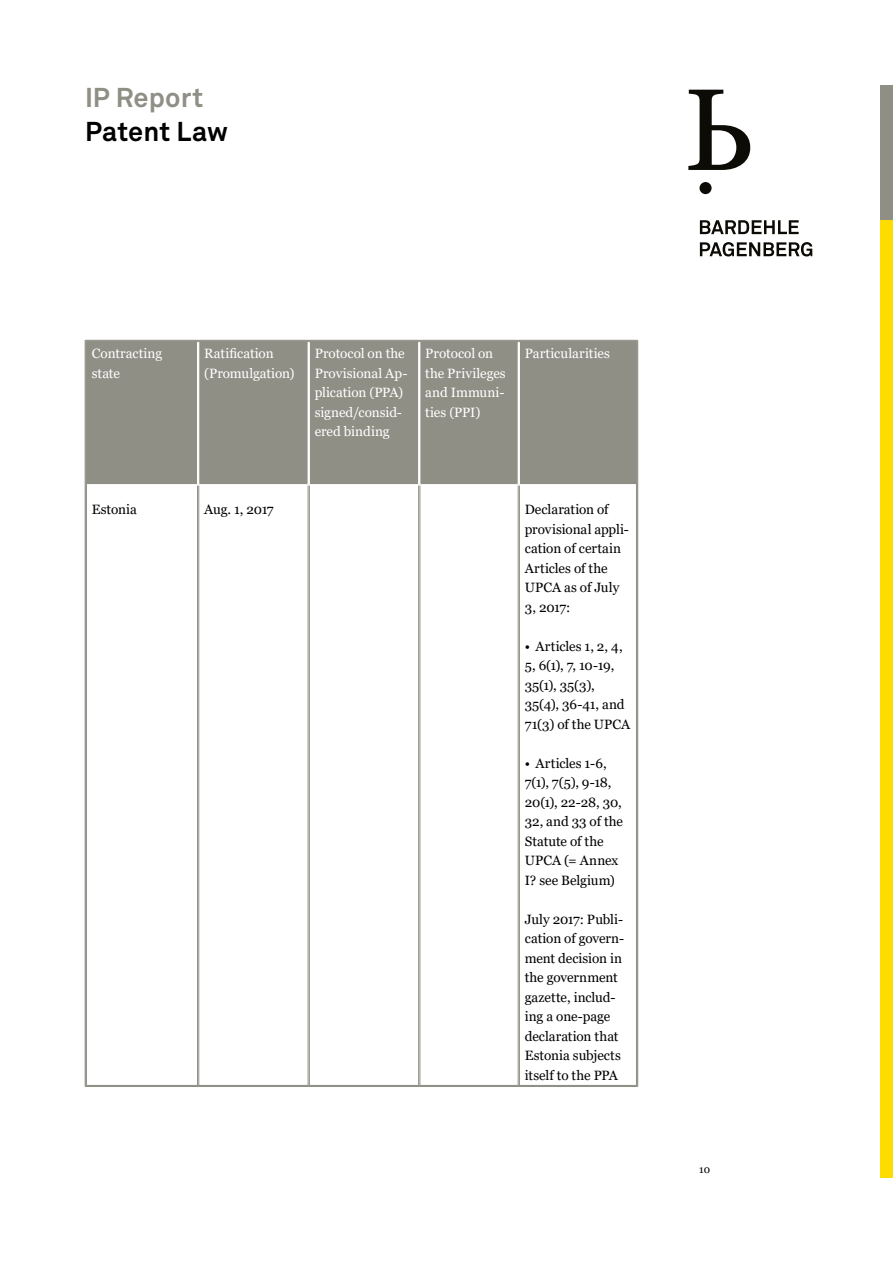
<style>
.page{position:relative;width:893px;height:1263px;background:#fff}
.page>*{position:absolute;margin:0;border:0;box-sizing:border-box;transform-origin:0 0}
.t1{font:700 27px "Akkurat Std";letter-spacing:.005em;color:#000}
.t2{font:700 27px "Akkurat Std";letter-spacing:.005em;color:#8f8f85}
.t3{font:13.5px/19.5px "Georgia";letter-spacing:-.005em;color:#000}
.t4{font:13.5px/19.5px "Georgia";color:#fff}
.t5{font:10.5px "Georgia";color:#000}
</style>
<div class="page">
<div style="left:881px;top:220px;width:12px;height:957px;background:#ffdc00"></div>
<div style="left:881px;top:85px;width:12px;height:135px;background:#8f8f85"></div>
<svg style="left:688px;top:90px;width:62px;height:80px"></svg>
<div style="left:699px;top:182px;width:13px;height:12px;background:#0d0b06;border-radius:50%"></div>
<svg style="left:700px;top:242px;width:112px;height:15px"></svg>
<svg style="left:700px;top:220px;width:99px;height:14px"></svg>
<div style="left:87px;top:342px;width:549px;height:142px;background:#8f8f85"></div>
<hr style="left:197px;top:342px;width:2px;height:142px;background:#fff">
<hr style="left:418px;top:342px;width:2px;height:142px;background:#fff">
<hr style="left:86px;top:1085px;width:112px;height:1px;background:#8f8f85">
<hr style="left:85px;top:1086px;width:113px;height:1px;background:#8f8f85">
<hr style="left:198px;top:1085px;width:111px;height:1px;background:#8f8f85">
<hr style="left:198px;top:1086px;width:111px;height:1px;background:#8f8f85">
<hr style="left:309px;top:1085px;width:110px;height:1px;background:#8f8f85">
<hr style="left:309px;top:1086px;width:110px;height:1px;background:#8f8f85">
<hr style="left:419px;top:1085px;width:100px;height:1px;background:#8f8f85">
<hr style="left:419px;top:1086px;width:100px;height:1px;background:#8f8f85">
<hr style="left:519px;top:1085px;width:118px;height:1px;background:#8f8f85">
<hr style="left:519px;top:1086px;width:119px;height:1px;background:#8f8f85">
<hr style="left:197px;top:486px;width:1px;height:599px;background:#8f8f85">
<hr style="left:199px;top:486px;width:1px;height:599px;background:#8f8f85">
<hr style="left:308px;top:486px;width:1px;height:599px;background:#8f8f85">
<hr style="left:309px;top:486px;width:1px;height:599px;background:#8f8f85">
<hr style="left:418px;top:486px;width:1px;height:599px;background:#8f8f85">
<hr style="left:420px;top:486px;width:1px;height:599px;background:#8f8f85">
<hr style="left:518px;top:486px;width:1px;height:599px;background:#8f8f85">
<hr style="left:519px;top:486px;width:1px;height:599px;background:#8f8f85">
<hr style="left:199px;top:342px;width:1px;height:142px;background:#fff">
<hr style="left:308px;top:342px;width:1px;height:142px;background:#fff">
<hr style="left:309px;top:342px;width:1px;height:142px;background:#fff">
<hr style="left:420px;top:342px;width:1px;height:142px;background:#fff">
<hr style="left:518px;top:342px;width:1px;height:142px;background:#fff">
<hr style="left:519px;top:342px;width:1px;height:142px;background:#fff">
<hr style="left:85px;top:485px;width:1px;height:601px;background:#8f8f85">
<hr style="left:86px;top:485px;width:1px;height:600px;background:#8f8f85">
<hr style="left:636px;top:485px;width:1px;height:600px;background:#8f8f85">
<hr style="left:637px;top:485px;width:1px;height:601px;background:#8f8f85">
<hr style="left:85px;top:340px;width:113px;height:1px;background:#8f8f85">
<hr style="left:86px;top:341px;width:112px;height:1px;background:#8f8f85">
<hr style="left:85px;top:340px;width:1px;height:145px;background:#8f8f85">
<hr style="left:86px;top:342px;width:1px;height:143px;background:#8f8f85">
<hr style="left:198px;top:340px;width:111px;height:1px;background:#8f8f85">
<hr style="left:198px;top:341px;width:111px;height:1px;background:#8f8f85">
<hr style="left:309px;top:340px;width:110px;height:1px;background:#8f8f85">
<hr style="left:309px;top:341px;width:110px;height:1px;background:#8f8f85">
<hr style="left:419px;top:340px;width:100px;height:1px;background:#8f8f85">
<hr style="left:419px;top:341px;width:100px;height:1px;background:#8f8f85">
<hr style="left:519px;top:340px;width:119px;height:1px;background:#8f8f85">
<hr style="left:519px;top:341px;width:118px;height:1px;background:#8f8f85">
<hr style="left:636px;top:342px;width:1px;height:143px;background:#8f8f85">
<hr style="left:637px;top:340px;width:1px;height:145px;background:#8f8f85">
<h1 class="t2" style="left:85px;top:80px;width:120px">IP Report</h1>
<h1 class="t1" style="left:85px;top:115px;width:144px">Patent Law</h1>
<p class="t4" style="left:92px;top:344px;width:72px">Contracting state</p>
<p class="t4" style="left:204px;top:344px;width:92px">Ratification (Promulgation)</p>
<p class="t4" style="left:315px;top:344px;width:94px">Protocol on the<br>Provisional Ap&shy;plication (PPA) signed/consid&shy;ered binding</p>
<p class="t4" style="left:425px;top:344px;width:82px">Protocol on the Privileges and Immuni&shy;ties (PPI)</p>
<p class="t4" style="left:525px;top:344px;width:87px">Particularities</p>
<p class="t3" style="left:92px;top:500px;width:47px">Estonia</p>
<p class="t3" style="left:204px;top:500px;width:71px">Aug. 1, 2017</p>
<p class="t3" style="left:525px;top:500px;width:106px">Declaration of provisional appli&shy;cation of certain<br>Articles of the<br>UPCA as of July<br>3, 2017:</p>
<p class="t3" style="left:525px;top:637px;width:107px">• Articles 1, 2, 4,<br>5, 6(1), 7, 10-19,<br>35(1), 35(3),<br>35(4), 36-41, and<br>71(3) of the UPCA</p>
<p class="t3" style="left:525px;top:754px;width:100px">• Articles 1-6,<br>7(1), 7(5), 9-18,<br>20(1), 22-28, 30,<br>32, and 33 of the<br>Statute of the<br>UPCA (= Annex<br>I? see Belgium)</p>
<p class="t3" style="left:525px;top:910px;width:101px">July 2017: Publi&shy;cation of govern&shy;ment decision in the government gazette, includ&shy;ing a one-page declaration that<br>Estonia subjects itself to the PPA</p>
<p class="t5" style="left:699px;top:1163px;width:12px">10</p>
</div>
